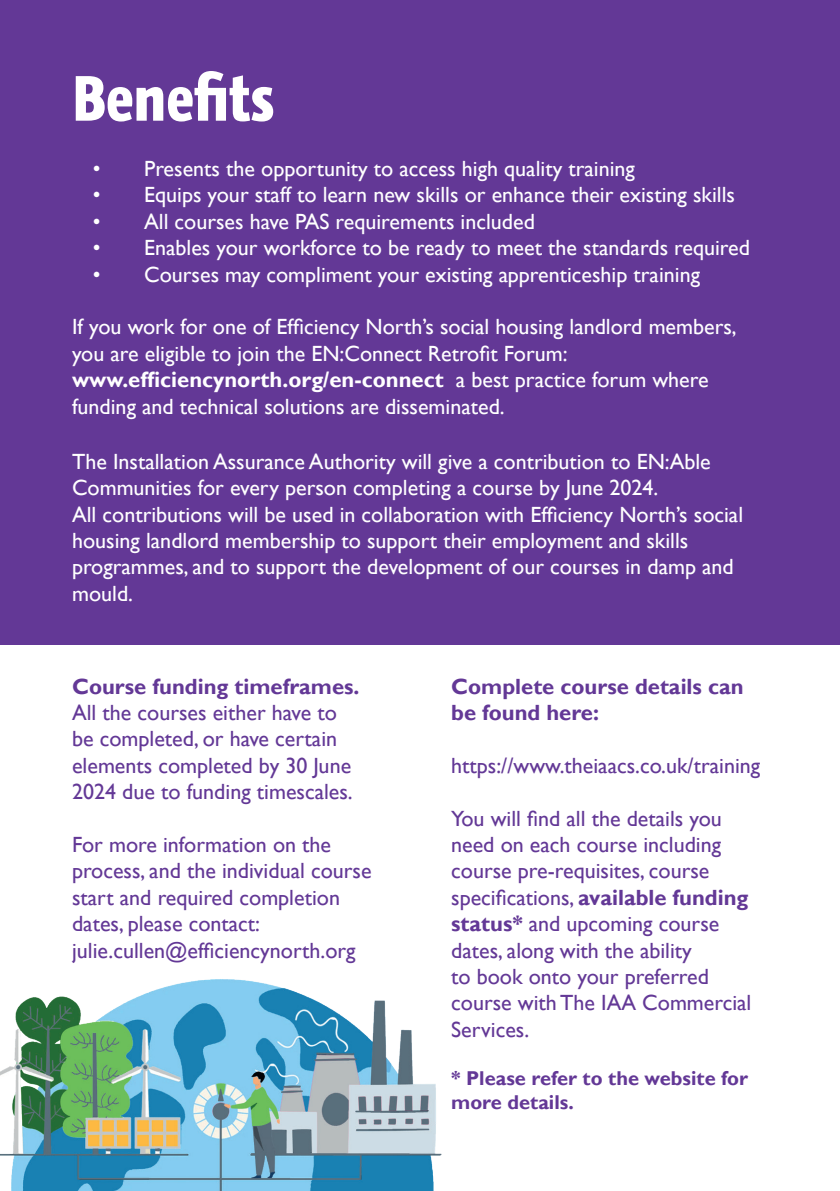
<style>
.page{position:relative;width:840px;height:1191px;background:#fff}
.page>*{position:absolute;margin:0;border:0;box-sizing:border-box;transform-origin:0 0}
.t1{font:700 60px "Graublau Web";color:#fff}
.t2{font:22px/26.4px "Gill Sans";color:#fff}
.t3{font:22px/26.4px "Gill Sans";color:#633896}
.t4{font:700 22px/26.4px "Gill Sans";color:#633896}
.t5{font:700 20px/24px "Gill Sans";color:#633896}
.s1{font-weight:700}
</style>
<div class="page">
<div style="left:0;top:0;width:839px;height:645px;background:#633896"></div>
<img style="left:0;top:979px;width:442px;height:212px">
<h1 class="t1" style="left:72px;top:55px;width:204px">Benefits</h1>
<p class="t2" style="left:93px;top:156px;width:543px">• Presents the opportunity to access high quality training</p>
<p class="t2" style="left:93px;top:182px;width:643px">• Equips your staff to learn new skills or enhance their existing skills</p>
<p class="t2" style="left:93px;top:208px;width:443px">• All courses have PAS requirements included</p>
<p class="t2" style="left:93px;top:235px;width:658px">• Enables your workforce to be ready to meet the standards required</p>
<p class="t2" style="left:93px;top:261px;width:608px">• Courses may compliment your existing apprenticeship training</p>
<p class="t2" style="left:72px;top:314px;width:665px">If you work for one of Efficiency North’s social housing landlord members, you are eligible to join the EN:Connect Retrofit Forum: <span class="s1">www.efficiencynorth.org/en-connect</span> a best practice forum where funding and technical solutions are disseminated.</p>
<p class="t2" style="left:72px;top:448px;width:672px">The Installation Assurance Authority will give a contribution to EN:Able Communities for every person completing a course by June 2024.<br>All contributions will be used in collaboration with Efficiency North’s social housing landlord membership to support their employment and skills programmes, and to support the development of our courses in damp and mould.</p>
<p class="t4" style="left:72px;top:673px;width:289px">Course funding timeframes.</p>
<p class="t3" style="left:72px;top:699px;width:282px">All the courses either have to be completed, or have certain elements completed by 30 June<br>2024 due to funding timescales.</p>
<p class="t3" style="left:72px;top:831px;width:301px">For more information on the process, and the individual course start and required completion dates, please contact: julie.cullen@efficiencynorth.org</p>
<p class="t4" style="left:451px;top:673px;width:294px">Complete course details can be found here:</p>
<p class="t3" style="left:451px;top:752px;width:310px">https://www.theiaacs.co.uk/training</p>
<p class="t3" style="left:451px;top:805px;width:301px">You will find all the details you need on each course including course pre-requisites, course specifications, <span class="s1">available funding status*</span> and upcoming course dates, along with the ability<br>to book onto your preferred course with The IAA Commercial<br>Services.</p>
<p class="t5" style="left:451px;top:1066px;width:298px">* Please refer to the website for more details.</p>
</div>
